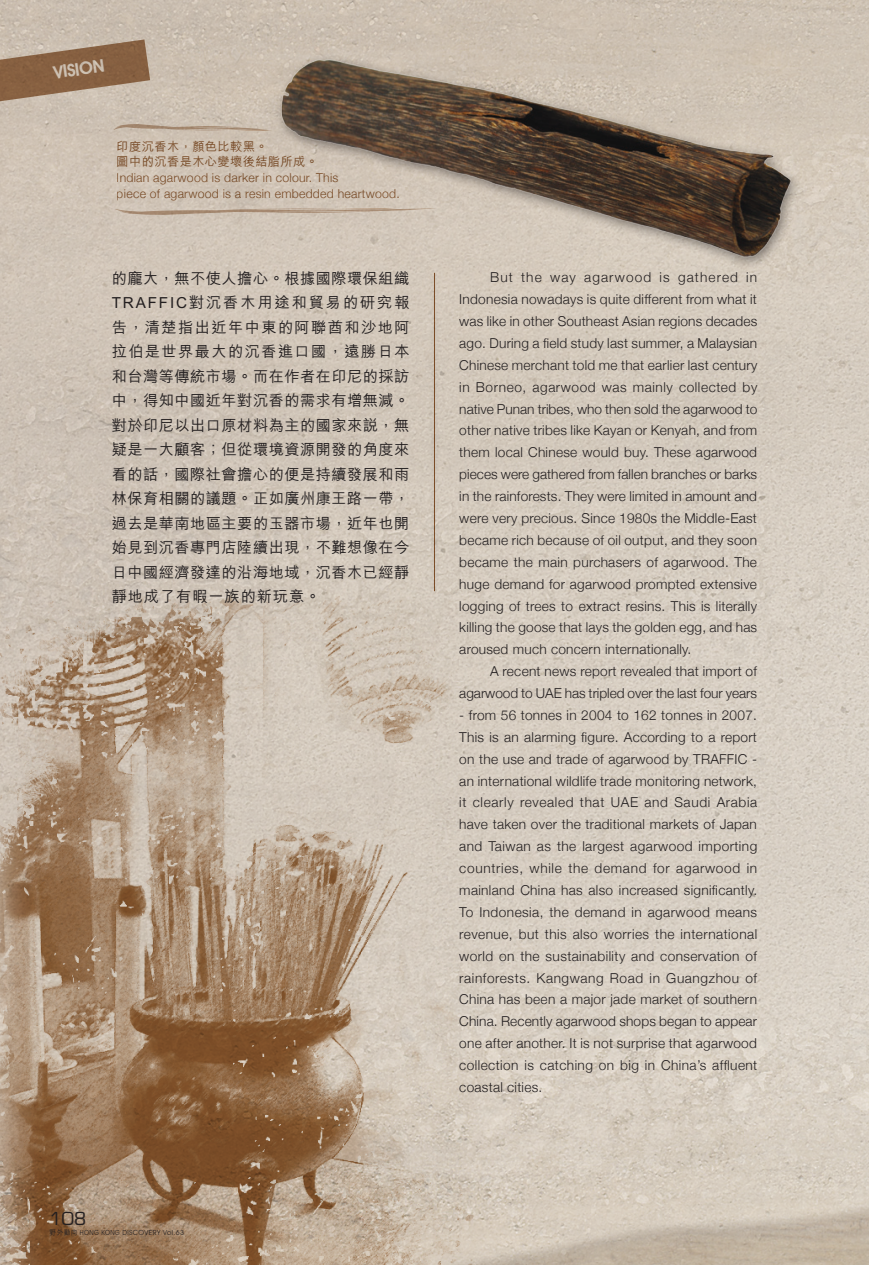
<style>
.page{position:relative;width:869px;height:1265px;background:#fff}
.page>*{position:absolute;margin:0;border:0;box-sizing:border-box;transform-origin:0 0}
.t1{font:600 17.5px "Avant Garde IT Cby BT";color:#fff}
.t2{font:17.5px "Eurostile";color:#231f20}
.t3{font:500 15.22px/24.5px "M Hei";letter-spacing:.03em;color:#231f20;text-align:justify}
.t4{font:300 13.65px/21.9px "Helvetica Neue";letter-spacing:.02em;color:#231f20;text-align:justify}
.t5{font:300 13.65px/21.9px "Helvetica Neue";color:#231f20;text-align:right}
.t6{font:300 12.25px/15.8px "Helvetica Neue";letter-spacing:.02em;color:#946237}
.t7{font:500 12.25px/15.8px "M Hei";letter-spacing:.03em;color:#946237}
.t8{font:7px "Avant Garde IT Cby BT";letter-spacing:.06em;color:#231f20;scale:.9 1}
.s1{font-family:"M Hei HK";font-weight:500}
</style>
<div class="page">
<img style="left:0;top:0;width:868px;height:1183px">
<img style="left:0;top:590px;width:483px;height:675px">
<div style="left:428px;top:268px;width:12px;height:328px;background:#cfc5b8"></div>
<hr style="left:434px;top:273px;width:1px;height:318px;background:#946237">
<div style="left:266px;top:53px;width:558px;height:280px;background:#d4c9bc"></div>
<img style="left:266px;top:0;width:553px;height:321px">
<svg style="left:113px;top:124px;width:159px;height:7px"></svg>
<svg style="left:115px;top:208px;width:322px;height:7px"></svg>
<div style="left:362px;top:1183px;width:506px;height:82px;background:#231f20;opacity:.3"></div>
<img style="left:422px;top:1206px;width:446px;height:59px">
<svg style="left:0;top:39px;width:150px;height:65px;background:#a0836a"></svg>
<p class="t1" style="left:52px;top:62px;width:53px;rotate:-8deg">Vision</p>
<p class="t7" style="left:117px;top:138px;width:203px">印度沉香木，顏色比較黑。<br>圖中的沉香是木心變壞後結脂所成。</p>
<p class="t6" style="left:117px;top:170px;width:284px">Indian agarwood is darker in colour. This<br>piece of agarwood is a resin embedded heartwood.</p>
<p class="t3" style="left:112px;top:266px;width:299px">的龐大，無不使人擔心。根據國際環保組織TRAFFIC對沉香木用途和貿易的研究報告，清楚指出近年中東的阿聯酋和沙地阿拉伯是世界最大的沉香進口國，遠勝日本和台灣等傳統市場。而在作者在印尼的採訪中，得知中國近年對沉香的需求有增無減。對於印尼以出口原材料為主的國家來說，無疑是一大顧客；但從環境資源開發的角度來看的話，國際社會擔心的便是持續發展和雨林保育相關的議題。正如廣州康王路一帶，過去是華南地區主要的玉器市場，近年也開始見到沉香專門店陸續出現，不難想像在今日中國經濟發達的沿海地域，沉香木已經靜靜地成了有暇一族的新玩意。</p>
<p class="t2" style="left:50px;top:1208px;width:38px">108</p>
<p class="t8" style="left:50px;top:1228px;width:151px"><span class="s1">野外動向</span> HONG KONG DISCOVERY Vol.63</p>
<p class="t4" style="left:459px;top:266px;width:299px;text-indent:31px">But the way agarwood is gathered in Indonesia nowadays is quite different from what it was like in other Southeast Asian regions decades ago. During a field study last summer, a Malaysian Chinese merchant told me that earlier last century in Borneo, agarwood was mainly collected by native Punan tribes, who then sold the agarwood to other native tribes like Kayan or Kenyah, and from them local Chinese would buy. These agarwood pieces were gathered from fallen branches or barks in the rainforests. They were limited in amount and were very precious. Since 1980s the Middle-East became rich because of oil output, and they soon became the main purchasers of agarwood. The huge demand for agarwood prompted extensive logging of trees to extract resins. This is literally killing the goose that lays the golden egg, and has aroused much concern internationally.</p>
<p class="t5" style="left:459px;top:660px;width:299px">A recent news report revealed that import of agarwood to UAE has tripled over the last four years</p>
<p class="t4" style="left:459px;top:704px;width:299px">- from 56 tonnes in 2004 to 162 tonnes in 2007.<br>This is an alarming figure. According to a report on the use and trade of agarwood by TRAFFIC - an international wildlife trade monitoring network, it clearly revealed that UAE and Saudi Arabia have taken over the traditional markets of Japan and Taiwan as the largest agarwood importing countries, while the demand for agarwood in mainland China has also increased significantly.<br>To Indonesia, the demand in agarwood means revenue, but this also worries the international world on the sustainability and conservation of rainforests. Kangwang Road in Guangzhou of China has been a major jade market of southern China. Recently agarwood shops began to appear one after another. It is not surprise that agarwood collection is catching on big in China’s affluent coastal cities.</p>
</div>
